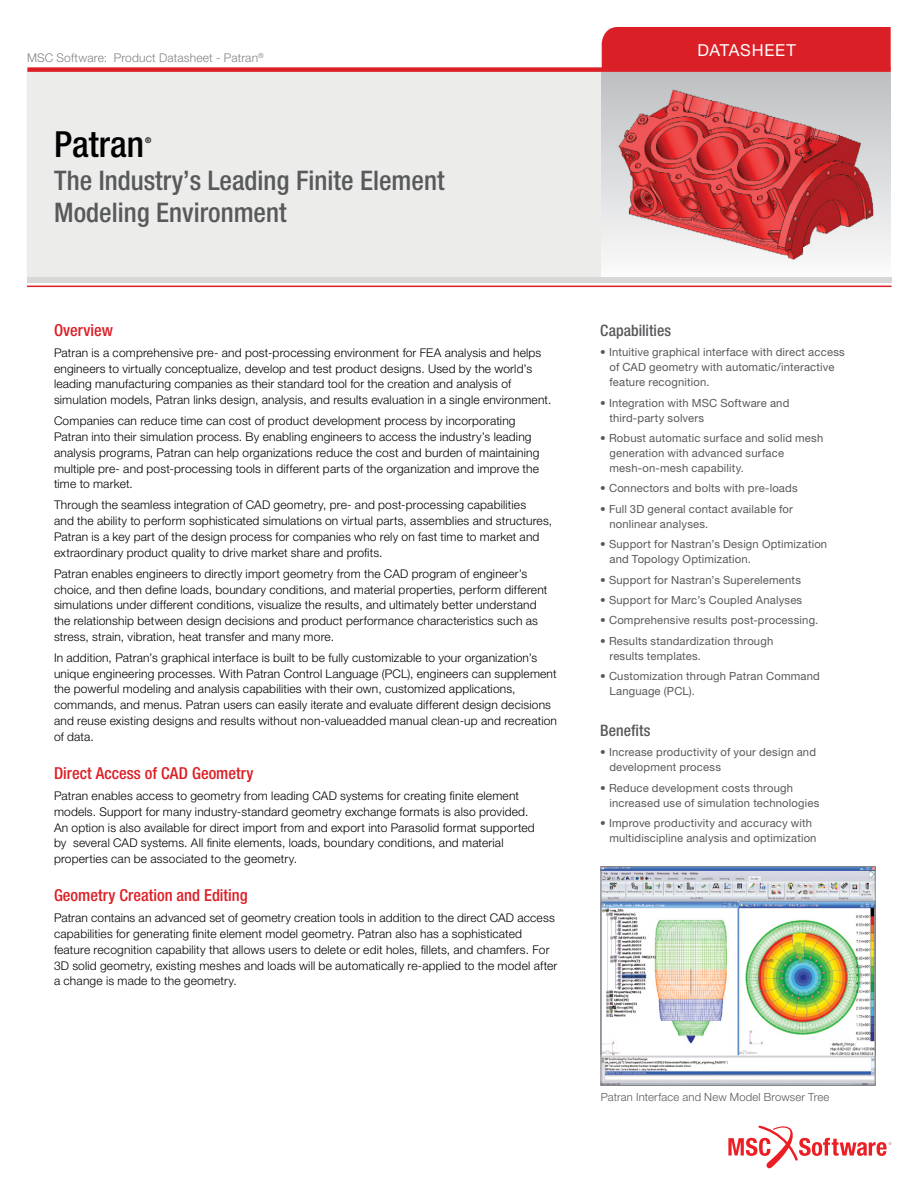
<style>
.page{position:relative;width:918px;height:1188px;background:#fff}
.page>*{position:absolute;margin:0;border:0;box-sizing:border-box;transform-origin:0 0}
.t1{font:500 condensed 36px "Helvetica Neue LT Pro";color:#000}
.t2{font:500 condensed 27px/32.4px "Helvetica Neue LT Pro";color:#58595b}
.t3{font:500 condensed 16.5px "Helvetica Neue LT Pro";color:#dc1f26}
.t4{font:16.5px "Helvetica Neue LT Pro";letter-spacing:.04em;color:#fff}
.t5{font:500 condensed 15.75px "Helvetica Neue LT Pro";letter-spacing:.005em;color:#58595b}
.t6{font:300 12px/15.8px "Helvetica Neue LT Pro";letter-spacing:.015em;color:#000}
.t7{font:300 12px "Helvetica Neue LT Pro";letter-spacing:.015em;color:#808285}
.t8{font:11.25px/15px "Helvetica Neue LT Pro";letter-spacing:.015em;color:#58595b}
.t9{font:300 11.25px "Helvetica Neue LT Pro";letter-spacing:.015em;color:#58595b}
.t10{font:500 condensed 7.8px "Helvetica Neue LT Pro";color:#000}
</style>
<div class="page">
<svg style="left:728px;top:1125px;width:163px;height:44px"></svg>
<div style="left:602px;top:27px;width:289px;height:40px;background:#db1f26"></div>
<div style="left:27px;top:70px;width:862px;height:209px;background:#ecedeb;border:1px solid #ecedeb"></div>
<svg style="left:602px;top:72px;width:289px;height:206px"></svg>
<img style="left:617px;top:81px;width:261px;height:183px">
<div style="left:27px;top:67px;width:864px;height:5px;background:#dc1f26"></div>
<div style="left:27px;top:278px;width:864px;height:5px;background:#d6d7d6"></div>
<hr style="left:27px;top:286px;width:865px;height:1px;background:#dc1f26">
<img style="left:603px;top:868px;width:270px;height:216px">
<div style="left:601px;top:866px;width:274px;height:220px;border:1px solid #807f83"></div>
<p class="t7" style="left:27px;top:50px;width:238px">MSC Software: Product Datasheet - Patran<sup>®</sup></p>
<h1 class="t1" style="left:54px;top:123px;width:91px">Patran</h1>
<h2 class="t2" style="left:54px;top:164px;width:392px">The Industry’s Leading Finite Element<br>Modeling Environment</h2>
<p class="t10" style="left:145px;top:135px;width:8px">®</p>
<h3 class="t3" style="left:54px;top:320px;width:60px">Overview</h3>
<p class="t6" style="left:54px;top:345px;width:499px">Patran is a comprehensive pre- and post-processing environment for FEA analysis and helps engineers to virtually conceptualize, develop and test product designs. Used by the world’s leading manufacturing companies as their standard tool for the creation and analysis of simulation models, Patran links design, analysis, and results evaluation in a single environment.</p>
<p class="t6" style="left:54px;top:413px;width:487px">Companies can reduce time can cost of product development process by incorporating Patran into their simulation process. By enabling engineers to access the industry’s leading analysis programs, Patran can help organizations reduce the cost and burden of maintaining multiple pre- and post-processing tools in different parts of the organization and improve the time to market.</p>
<p class="t6" style="left:54px;top:497px;width:500px">Through the seamless integration of CAD geometry, pre- and post-processing capabilities<br>and the ability to perform sophisticated simulations on virtual parts, assemblies and structures, Patran is a key part of the design process for companies who rely on fast time to market and extraordinary product quality to drive market share and profits.</p>
<p class="t6" style="left:54px;top:565px;width:495px">Patran enables engineers to directly import geometry from the CAD program of engineer’s choice, and then define loads, boundary conditions, and material properties, perform different simulations under different conditions, visualize the results, and ultimately better understand the relationship between design decisions and product performance characteristics such as stress, strain, vibration, heat transfer and many more.</p>
<p class="t6" style="left:54px;top:650px;width:505px">In addition, Patran’s graphical interface is built to be fully customizable to your organization’s unique engineering processes. With Patran Control Language (PCL), engineers can supplement the powerful modeling and analysis capabilities with their own, customized applications, commands, and menus. Patran users can easily iterate and evaluate different design decisions and reuse existing designs and results without non-valueadded manual clean-up and recreation of data.</p>
<h3 class="t3" style="left:54px;top:763px;width:201px">Direct Access of CAD Geometry</h3>
<p class="t6" style="left:54px;top:788px;width:482px">Patran enables access to geometry from leading CAD systems for creating finite element models. Support for many industry-standard geometry exchange formats is also provided.<br>An option is also available for direct import from and export into Parasolid format supported by several CAD systems. All finite elements, loads, boundary conditions, and material properties can be associated to the geometry.</p>
<h3 class="t3" style="left:54px;top:885px;width:195px">Geometry Creation and Editing</h3>
<p class="t6" style="left:54px;top:910px;width:505px">Patran contains an advanced set of geometry creation tools in addition to the direct CAD access capabilities for generating finite element model geometry. Patran also has a sophisticated feature recognition capability that allows users to delete or edit holes, fillets, and chamfers. For 3D solid geometry, existing meshes and loads will be automatically re-applied to the model after a change is made to the geometry.</p>
<h3 class="t4" style="left:697px;top:40px;width:100px">DATASHEET</h3>
<h3 class="t5" style="left:600px;top:321px;width:72px">Capabilities</h3>
<p class="t8" style="left:609px;top:345px;width:237px;text-indent:-9px">• Intuitive graphical interface with direct access of CAD geometry with automatic/interactive feature recognition.</p>
<p class="t8" style="left:609px;top:395px;width:181px;text-indent:-9px">• Integration with MSC Software and third-party solvers</p>
<p class="t8" style="left:609px;top:430px;width:215px;text-indent:-9px">• Robust automatic surface and solid mesh generation with advanced surface mesh-on-mesh capability.</p>
<p class="t8" style="left:600px;top:481px;width:199px">• Connectors and bolts with pre-loads</p>
<p class="t8" style="left:609px;top:501px;width:185px;text-indent:-9px">• Full 3D general contact available for nonlinear analyses.</p>
<p class="t8" style="left:609px;top:536px;width:219px;text-indent:-9px">• Support for Nastran’s Design Optimization and Topology Optimization.</p>
<p class="t8" style="left:600px;top:572px;width:202px">• Support for Nastran’s Superelements</p>
<p class="t8" style="left:600px;top:592px;width:203px">• Support for Marc’s Coupled Analyses</p>
<p class="t8" style="left:600px;top:613px;width:220px">• Comprehensive results post-processing.</p>
<p class="t8" style="left:609px;top:633px;width:165px;text-indent:-9px">• Results standardization through results templates.</p>
<p class="t8" style="left:609px;top:668px;width:212px;text-indent:-9px">• Customization through Patran Command<br>Language (PCL).</p>
<h3 class="t5" style="left:600px;top:721px;width:52px">Benefits</h3>
<p class="t8" style="left:609px;top:745px;width:208px;text-indent:-9px">• Increase productivity of your design and development process</p>
<p class="t8" style="left:609px;top:780px;width:211px;text-indent:-9px">• Reduce development costs through increased use of simulation technologies</p>
<p class="t8" style="left:609px;top:816px;width:209px;text-indent:-9px">• Improve productivity and accuracy with multidiscipline analysis and optimization</p>
<p class="t9" style="left:601px;top:1090px;width:230px">Patran Interface and New Model Browser Tree</p>
</div>
